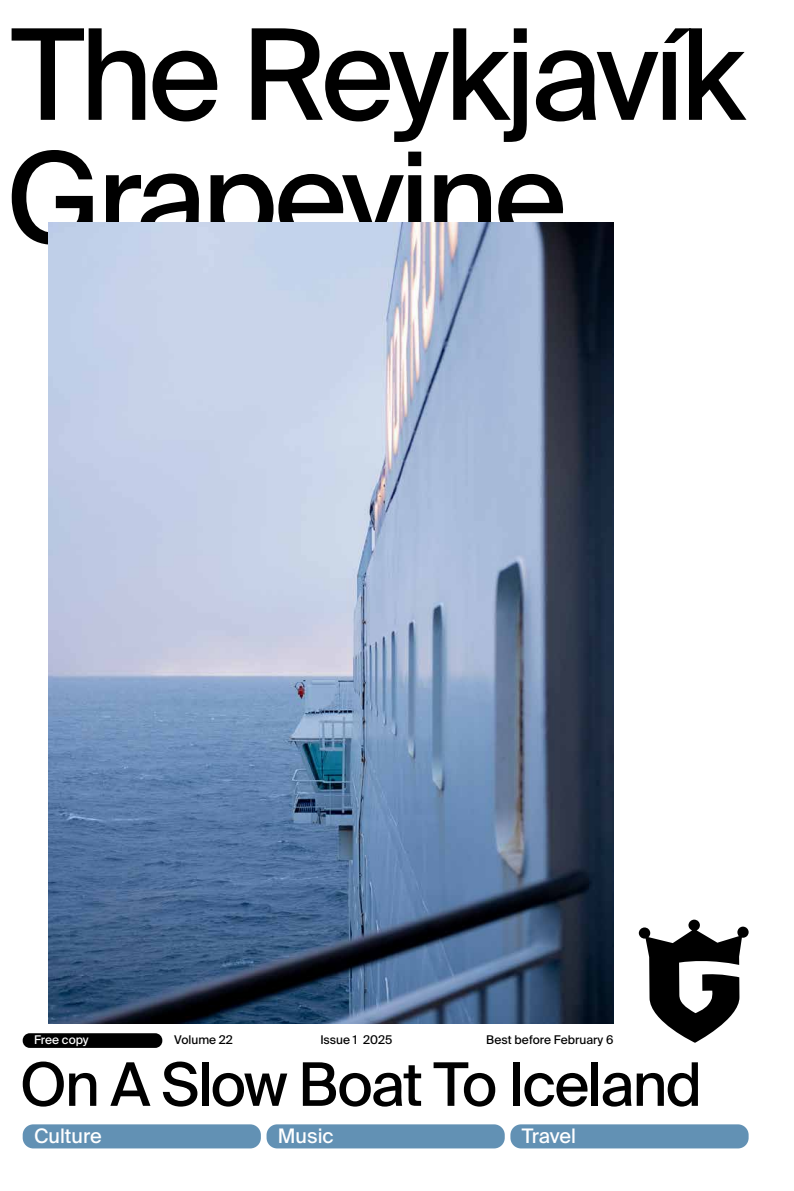
<style>
.page{position:relative;width:794px;height:1191px;background:#fff}
.page>*{position:absolute;margin:0;border:0;box-sizing:border-box;transform-origin:0 0}
.t1{font:126.1px/123.2px "Suisse Intl";letter-spacing:-.035em;color:#000}
.t2{font:60px "Suisse Intl";letter-spacing:-.03em;color:#000}
.t3{font:20px "Suisse Intl";color:#fff}
.t4{font:12px "Suisse Intl";color:#000}
.t5{font:12px "Suisse Intl";color:#fff}
</style>
<div class="page">
<img style="left:49px;top:222px;width:564px;height:801px">
<svg style="left:639px;top:919px;width:109px;height:123px"></svg>
<div style="left:23px;top:1033px;width:139px;height:15px;background:#000;border-radius:7px"></div>
<div style="left:23px;top:1124px;width:238px;height:24px;background:#6291b4;border-radius:11px"></div>
<div style="left:266px;top:1124px;width:239px;height:24px;background:#6291b4;border-radius:11px"></div>
<div style="left:510px;top:1124px;width:238px;height:24px;background:#6291b4;border-radius:11px"></div>
<h1 class="t1" style="left:6px;top:14px;width:741px">The Reykjavík<br>Grapevine</h1>
<p class="t5" style="left:34px;top:1033px;width:56px">Free copy</p>
<p class="t4" style="left:174px;top:1033px;width:60px">Volume 22</p>
<p class="t4" style="left:320px;top:1033px;width:74px">Issue 1 2025</p>
<p class="t4" style="left:486px;top:1033px;width:129px">Best before February 6</p>
<h2 class="t2" style="left:20px;top:1049px;width:684px">On A Slow Boat To Iceland</h2>
<h3 class="t3" style="left:34px;top:1124px;width:69px">Culture</h3>
<h3 class="t3" style="left:278px;top:1124px;width:57px">Music</h3>
<h3 class="t3" style="left:522px;top:1124px;width:56px">Travel</h3>
</div>
